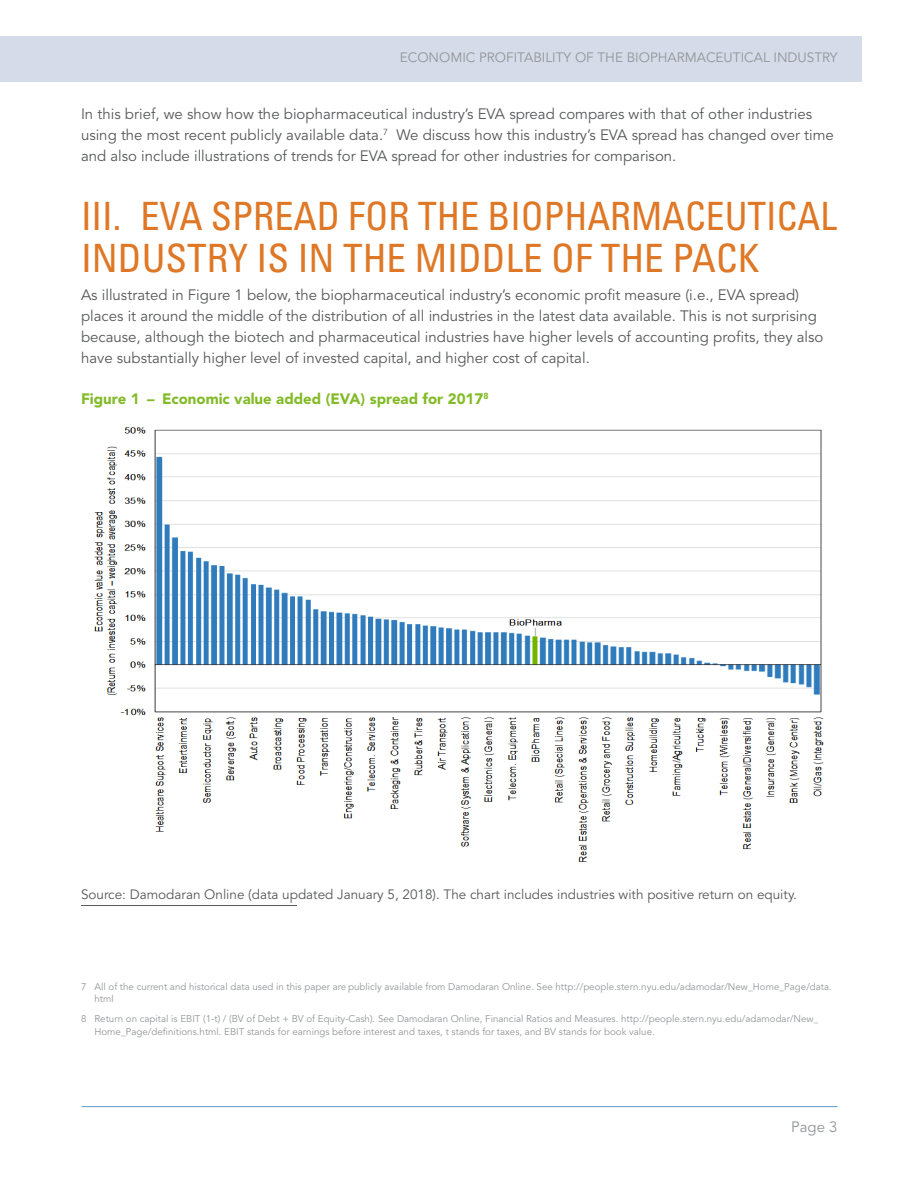
<style>
.page{position:relative;width:918px;height:1188px;background:#fff}
.page>*{position:absolute;margin:0;border:0;box-sizing:border-box;transform-origin:0 0}
.t1{font:condensed 39px/42px "Univers LT Std";color:#df7826}
.Body_Text_-_Left{font:15px/21px "Avenir LT Std";color:#57585a}
.t2{font:900 15px "Avenir LT Std";color:#82bb27}
.t3{font:15px "Avenir LT Std";color:#939598}
.Source_text{font:13.5px "Avenir LT Std";color:#57585a}
.t4{font:13.5px "Avenir LT Std";color:#939598}
.Footnotes{font:9.75px/12.8px "Avenir LT Std";color:#939598}
</style>
<div class="page">
<div style="left:0;top:37px;width:862px;height:45px;background:#d5dbe8"></div>
<hr style="left:82px;top:1106px;width:756px;height:1px;background:#5c9bc5">
<hr style="left:81px;top:905px;width:216px;height:1px;background:#57585a">
<img style="left:94px;top:427px;width:730px;height:435px">
<p class="t4" style="left:400px;top:50px;width:439px">ECONOMIC PROFITABILITY OF THE BIOPHARMACEUTICAL INDUSTRY</p>
<p class="Body_Text_-_Left" style="left:81px;top:104px;width:754px">In this brief, we show how the biopharmaceutical industry’s EVA spread compares with that of other industries using the most recent publicly available data.<sup>7</sup> We discuss how this industry’s EVA spread has changed over time and also include illustrations of trends for EVA spread for other industries for comparison.</p>
<p class="t1" style="left:81px;top:195px;width:758px">III. EVA SPREAD FOR THE BIOPHARMACEUTICAL<br>INDUSTRY IS IN THE MIDDLE OF THE PACK</p>
<p class="Body_Text_-_Left" style="left:81px;top:285px;width:744px">As illustrated in Figure 1 below, the biopharmaceutical industry’s economic profit measure (i.e., EVA spread) places it around the middle of the distribution of all industries in the latest data available. This is not surprising because, although the biotech and pharmaceutical industries have higher levels of accounting profits, they also have substantially higher level of invested capital, and higher cost of capital.</p>
<p class="t2" style="left:81px;top:390px;width:409px">Figure 1 – Economic value added (EVA) spread for 2017<sup>8</sup></p>
<p class="Source_text" style="left:81px;top:886px;width:718px">Source: Damodaran Online (data updated January 5, 2018). The chart includes industries with positive return on equity.</p>
<p class="Footnotes" style="left:94px;top:980px;width:739px;text-indent:-14px">7 All of the current and historical data used in this paper are publicly available from Damodaran Online. See http://people.stern.nyu.edu/adamodar/New_Home_Page/data. html</p>
<p class="Footnotes" style="left:94px;top:1012px;width:725px;text-indent:-14px">8 Return on capital is EBIT (1-t) / (BV of Debt + BV of Equity-Cash). See Damodaran Online, Financial Ratios and Measures. http://people.stern.nyu.edu/adamodar/New_<br>Home_Page/definitions.html. EBIT stands for earnings before interest and taxes, t stands for taxes, and BV stands for book value.</p>
<p class="t3" style="left:791px;top:1118px;width:48px">Page 3</p>
</div>
